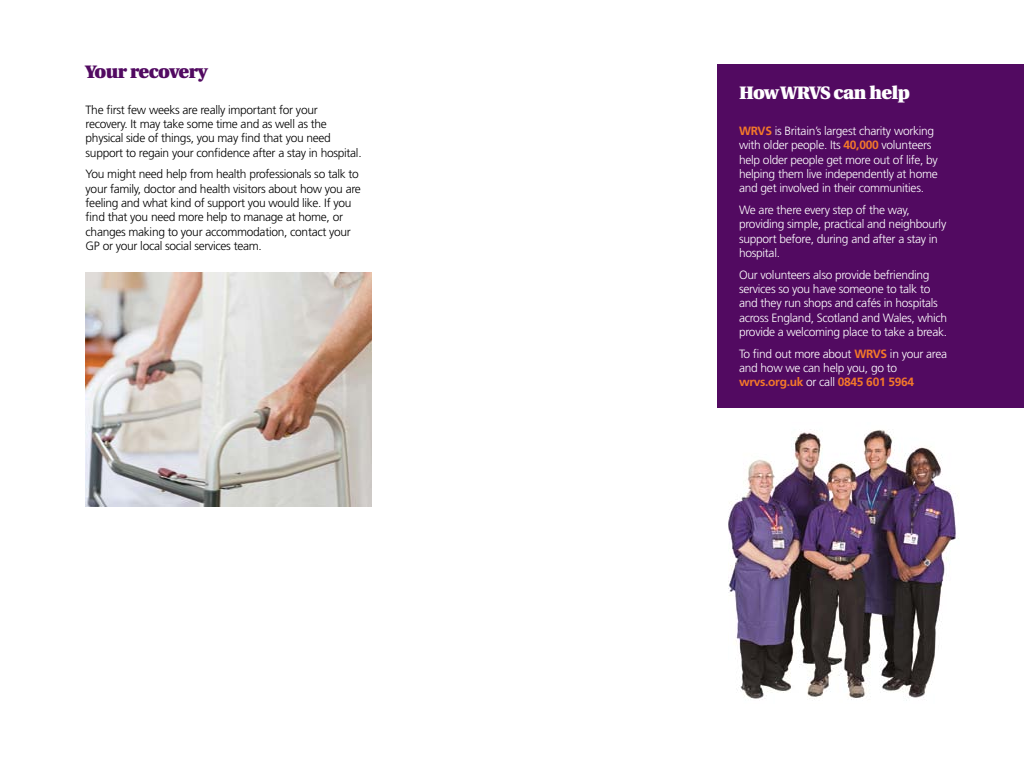
<style>
.page{position:relative;width:1024px;height:768px;background:#fff}
.page>*{position:absolute;margin:0;border:0;box-sizing:border-box;transform-origin:0 0}
.t1{font:18px "Utopia Black Os F";letter-spacing:-.025em;color:#fff}
.t2{font:18px "Utopia Black Os F";letter-spacing:-.025em;color:#520a61}
.t3{font:300 12px/14.4px "Frutiger LT Std";letter-spacing:-.025em;color:#fff}
.t4{font:300 12px/14.4px "Frutiger LT Std";letter-spacing:-.025em;color:#000}
.s1{font-weight:700;color:#f47929}
</style>
<div class="page">
<img style="left:86px;top:272px;width:286px;height:235px">
<img style="left:728px;top:429px;width:231px;height:272px">
<div style="left:718px;top:64px;width:306px;height:344px;background:#520a61"></div>
<h1 class="t2" style="left:86px;top:61px;width:123px">Your recovery</h1>
<p class="t4" style="left:86px;top:102px;width:278px">The first few weeks are really important for your recovery. It may take some time and as well as the physical side of things, you may find that you need support to regain your confidence after a stay in hospital.</p>
<p class="t4" style="left:86px;top:167px;width:277px">You might need help from health professionals so talk to your family, doctor and health visitors about how you are feeling and what kind of support you would like. If you find that you need more help to manage at home, or changes making to your accommodation, contact your GP or your local social services team.</p>
<h1 class="t1" style="left:739px;top:83px;width:172px">How WRVS can help</h1>
<p class="t3" style="left:739px;top:124px;width:200px"><span class="s1">WRVS</span> is Britain’s largest charity working with older people. Its <span class="s1">40,000</span> volunteers help older people get more out of life, by helping them live independently at home and get involved in their communities.</p>
<p class="t3" style="left:739px;top:203px;width:209px">We are there every step of the way, providing simple, practical and neighbourly support before, during and after a stay in hospital.</p>
<p class="t3" style="left:739px;top:267px;width:210px">Our volunteers also provide befriending services so you have someone to talk to and they run shops and cafés in hospitals across England, Scotland and Wales, which provide a welcoming place to take a break.</p>
<p class="t3" style="left:739px;top:346px;width:210px">To find out more about <span class="s1">WRVS</span> in your area and how we can help you, go to <span class="s1">wrvs.org.uk</span> or call <span class="s1">0845 601 5964</span></p>
</div>
